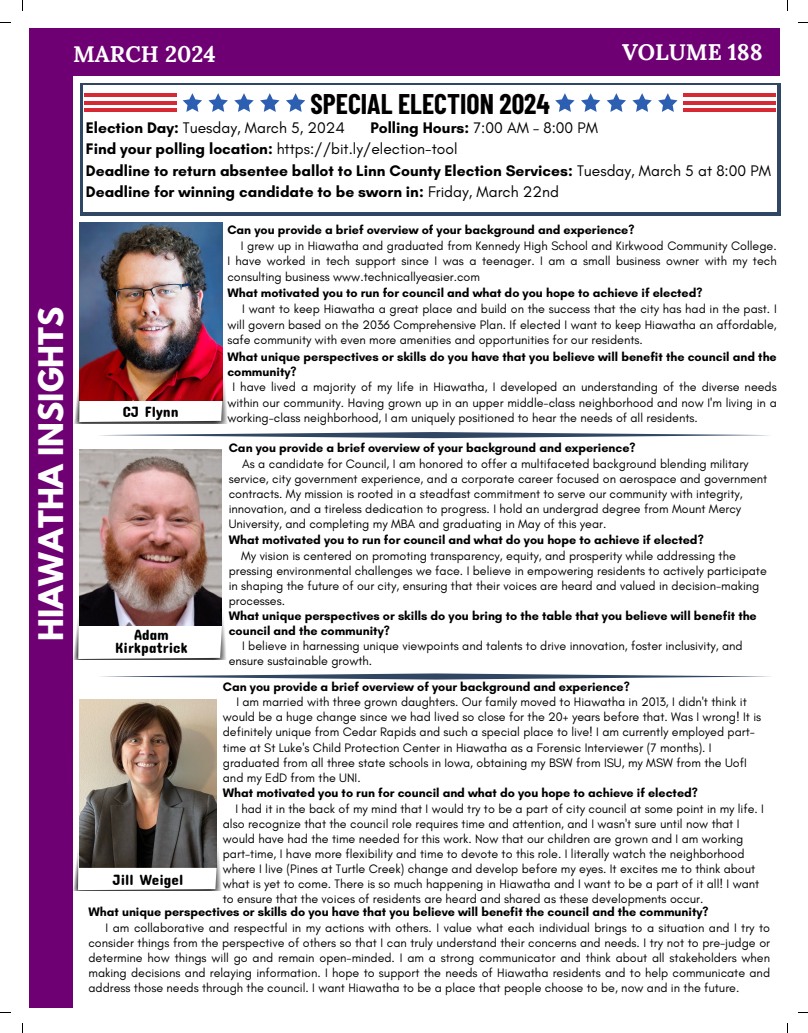
<style>
.page{position:relative;width:808px;height:1033px;background:#fff}
.page>*{position:absolute;margin:0;border:0;box-sizing:border-box;transform-origin:0 0}
.t1{font:700 30px "League Spartan";color:#fff}
.t2{font:700 27.75px "Barlow Condensed";color:#000}
.t3{font:700 22.5px "Lora";color:#fff}
.t4{font:700 15.62px/21.5px "Glacial Indifference";color:#000}
.t5{font:15.62px "Glacial Indifference";color:#000}
.t6{font:15px/13.1px "Concert One";color:#000;text-align:center}
.t7{font:12.5px/15px "Glacial Indifference";color:#000}
.t8{font:700 12.5px/15px "Glacial Indifference";color:#000}
.s1{font-weight:700}
.s2{font-weight:400}
</style>
<div class="page">
<div style="left:29px;top:29px;width:44px;height:978px;background:#6e0074"></div>
<div style="left:48px;top:29px;width:732px;height:47px;background:#6e0074"></div>
<svg style="left:80px;top:83px;width:700px;height:132px;fill:#2f4664"></svg>
<div style="left:83px;top:86px;width:693px;height:126px;background:#fff"></div>
<img style="left:80px;top:223px;width:143px;height:146px">
<img style="left:80px;top:699px;width:136px;height:140px">
<img style="left:73px;top:839px;width:148px;height:51px">
<img style="left:73px;top:616px;width:153px;height:43px">
<img style="left:79px;top:450px;width:143px;height:175px">
<hr style="left:84px;top:93px;width:92px;height:4px;background:#d62934">
<hr style="left:84px;top:101px;width:92px;height:3px;background:#d62934">
<hr style="left:84px;top:108px;width:92px;height:4px;background:#d62934">
<svg style="left:183px;top:93px;width:19px;height:19px"></svg>
<svg style="left:208px;top:93px;width:20px;height:19px"></svg>
<svg style="left:234px;top:93px;width:20px;height:19px"></svg>
<svg style="left:260px;top:93px;width:19px;height:19px"></svg>
<svg style="left:286px;top:93px;width:19px;height:19px"></svg>
<hr style="left:683px;top:93px;width:93px;height:4px;background:#d62934">
<hr style="left:683px;top:101px;width:93px;height:3px;background:#d62934">
<hr style="left:683px;top:108px;width:93px;height:4px;background:#d62934">
<svg style="left:658px;top:93px;width:19px;height:19px"></svg>
<svg style="left:632px;top:93px;width:19px;height:19px"></svg>
<svg style="left:606px;top:93px;width:20px;height:19px"></svg>
<svg style="left:581px;top:93px;width:19px;height:19px"></svg>
<svg style="left:555px;top:93px;width:19px;height:19px"></svg>
<img style="left:74px;top:369px;width:154px;height:54px">
<svg style="left:99px;top:432px;width:671px;height:6px"></svg>
<svg style="left:101px;top:673px;width:670px;height:6px"></svg>
<h3 class="t3" style="left:73px;top:39px;width:144px">MARCH 2024</h3>
<p class="t3" style="left:622px;top:38px;width:142px">VOLUME 188</p>
<p class="t1" style="left:36px;top:641px;width:336px;rotate:-90deg">HIAWATHA INSIGHTS</p>
<p class="t2" style="left:310px;top:86px;width:241px">SPECIAL ELECTION 2024</p>
<p class="t5" style="left:86px;top:118px;width:261px"><span class="s1">Election Day:</span> Tuesday, March 5, 2024</p>
<p class="t4" style="left:86px;top:116px;width:686px;text-indent:284px">Polling Hours: <span class="s2">7:00 AM – 8:00 PM<br></span>Find your polling location: <span class="s2">https://bit.ly/election-tool<br></span>Deadline to return absentee ballot to Linn County Election Services: <span class="s2">Tuesday, March 5 at 8:00 PM </span>Deadline for winning candidate to be sworn in: <span class="s2">Friday, March 22nd</span></p>
<p class="t6" style="left:123px;top:404px;width:57px">CJ Flynn</p>
<p class="t6" style="left:115px;top:627px;width:74px">Adam<br>Kirkpatrick</p>
<p class="t8" style="left:227px;top:222px;width:408px">Can you provide a brief overview of your background and experience?</p>
<p class="t7" style="left:227px;top:238px;width:551px;text-align:justify;text-indent:13px">I grew up in Hiawatha and graduated from Kennedy High School and Kirkwood Community College.<br>I have worked in tech support since I was a teenager. I am a small business owner with my tech consulting business www.technicallyeasier.com</p>
<p class="t8" style="left:227px;top:285px;width:476px">What motivated you to run for council and what do you hope to achieve if elected?</p>
<p class="t7" style="left:227px;top:301px;width:551px;text-align:justify;text-indent:15px">I want to keep Hiawatha a great place and build on the success that the city has had in the past. I will govern based on the 2036 Comprehensive Plan. If elected I want to keep Hiawatha an affordable, safe community with even more amenities and opportunities for our residents.</p>
<p class="t8" style="left:227px;top:349px;width:551px">What unique perspectives or skills do you have that you believe will benefit the council and the community?</p>
<p class="t7" style="left:227px;top:379px;width:551px;text-align:justify;text-indent:5px">I have lived a majority of my life in Hiawatha, I developed an understanding of the diverse needs within our community. Having grown up in an upper middle-class neighborhood and now I'm living in a working-class neighborhood, I am uniquely positioned to hear the needs of all residents.</p>
<h1 class="t8" style="left:229px;top:440px;width:408px">Can you provide a brief overview of your background and experience?</h1>
<p class="t7" style="left:229px;top:456px;width:540px;text-indent:14px">As a candidate for Council, I am honored to offer a multifaceted background blending military service, city government experience, and a corporate career focused on aerospace and government contracts. My mission is rooted in a steadfast commitment to serve our community with integrity, innovation, and a tireless dedication to progress. I hold an undergrad degree from Mount Mercy University, and completing my MBA and graduating in May of this year.</p>
<p class="t8" style="left:229px;top:532px;width:476px">What motivated you to run for council and what do you hope to achieve if elected?</p>
<p class="t7" style="left:229px;top:548px;width:539px;text-indent:12px">My vision is centered on promoting transparency, equity, and prosperity while addressing the pressing environmental challenges we face. I believe in empowering residents to actively participate in shaping the future of our city, ensuring that their voices are heard and valued in decision-making processes.</p>
<p class="t8" style="left:229px;top:608px;width:529px">What unique perspectives or skills do you bring to the table that you believe will benefit the council and the community?</p>
<p class="t7" style="left:229px;top:638px;width:515px;text-indent:14px">I believe in harnessing unique viewpoints and talents to drive innovation, foster inclusivity, and ensure sustainable growth.</p>
<h2 class="t8" style="left:223px;top:678px;width:408px">Can you provide a brief overview of your background and experience?</h2>
<h2 class="t7" style="left:223px;top:694px;width:540px;text-indent:14px">I am married with three grown daughters. Our family moved to Hiawatha in 2013, I didn't think it would be a huge change since we had lived so close for the 20+ years before that. Was I wrong! It is definitely unique from Cedar Rapids and such a special place to live! I am currently employed part&shy;time at St Luke's Child Protection Center in Hiawatha as a Forensic Interviewer (7 months). I graduated from all three state schools in Iowa, obtaining my BSW from ISU, my MSW from the UofI and my EdD from the UNI.</h2>
<h1 class="t8" style="left:223px;top:785px;width:476px">What motivated you to run for council and what do you hope to achieve if elected?</h1>
<p class="t7" style="left:223px;top:801px;width:542px;text-indent:12px">I had it in the back of my mind that I would try to be a part of city council at some point in my life. I also recognize that the council role requires time and attention, and I wasn't sure until now that I would have had the time needed for this work. Now that our children are grown and I am working part-time, I have more flexibility and time to devote to this role. I literally watch the neighborhood where I live (Pines at Turtle Creek) change and develop before my eyes. It excites me to think about what is yet to come. There is so much happening in Hiawatha and I want to be a part of it all! I want to ensure that the voices of residents are heard and shared as these developments occur.</p>
<h3 class="t6" style="left:112px;top:872px;width:72px">Jill Weigel</h3>
<p class="t8" style="left:88px;top:903px;width:621px">What unique perspectives or skills do you have that you believe will benefit the council and the community?</p>
<p class="t7" style="left:88px;top:919px;width:683px;text-align:justify;text-indent:17px">I am collaborative and respectful in my actions with others. I value what each individual brings to a situation and I try to consider things from the perspective of others so that I can truly understand their concerns and needs. I try not to pre-judge or determine how things will go and remain open-minded. I am a strong communicator and think about all stakeholders when making decisions and relaying information. I hope to support the needs of Hiawatha residents and to help communicate and address those needs through the council. I want Hiawatha to be a place that people choose to be, now and in the future.</p>
</div>
